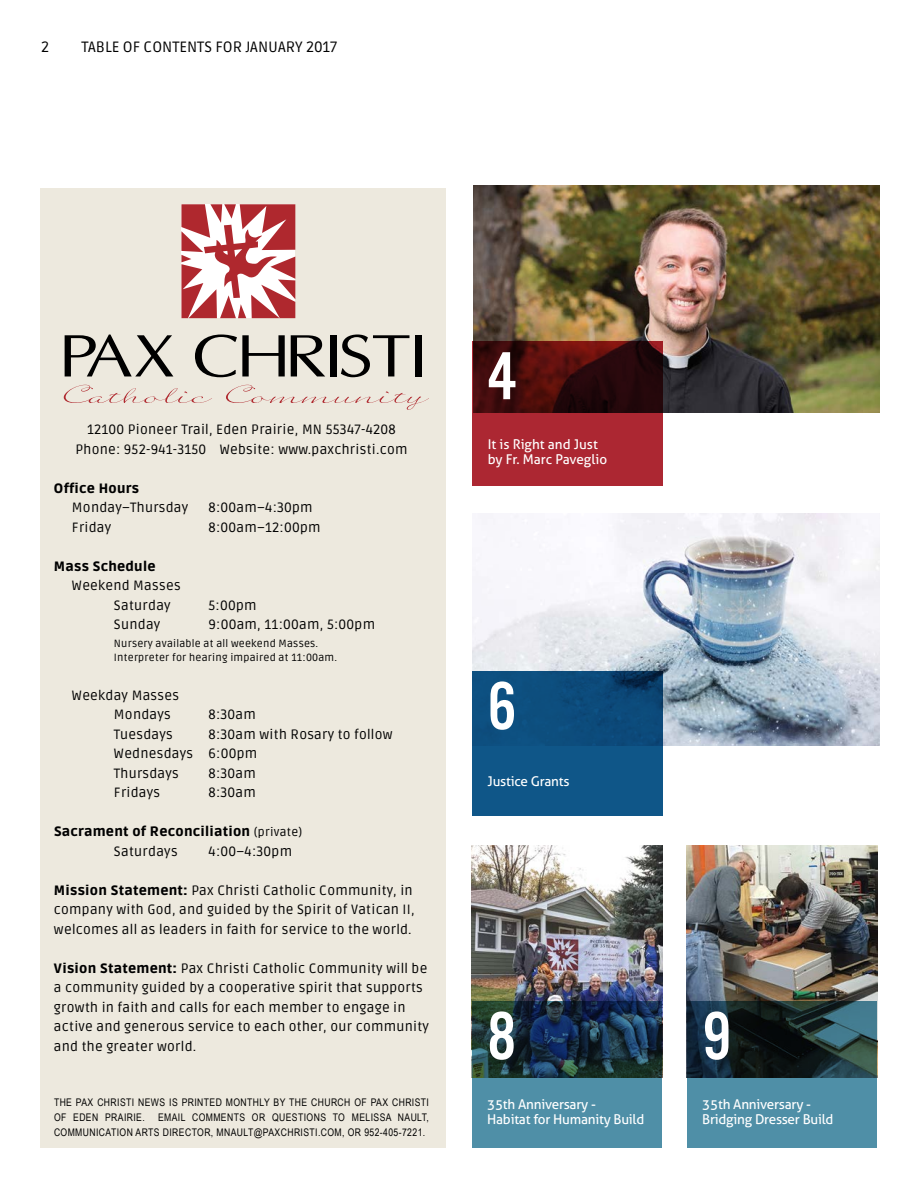
<style>
.page{position:relative;width:918px;height:1188px;background:#fff}
.page>*{position:absolute;margin:0;border:0;box-sizing:border-box;transform-origin:0 0}
.t1{font:70.5px "U.S.101";color:#fff}
.t2{font:15px "Ruda";color:#000}
.t3{font:13.5px/19.5px "Ruda";letter-spacing:.02em;color:#000}
.t4{font:13.5px/15px "Aller";letter-spacing:-.015em;color:#fff}
.t5{font:900 13.5px/19.5px "Ruda";letter-spacing:.02em;color:#000}
.t6{font:10.5px/15px "Arial Narrow";letter-spacing:.04em;color:#000}
.t7{font:10.5px/13.5px "Ruda";letter-spacing:.02em;color:#000}
.s1{font-weight:400;font-size:12px}
.s2{font-weight:400}
.s3{font-weight:900}
</style>
<div class="page">
<div style="left:40px;top:188px;width:406px;height:960px;background:#ede9de"></div>
<svg style="left:65px;top:335px;width:108px;height:41px"></svg>
<svg style="left:195px;top:335px;width:90px;height:42px"></svg>
<svg style="left:291px;top:335px;width:34px;height:41px"></svg>
<div style="left:330px;top:335px;width:6px;height:41px;background:#000"></div>
<svg style="left:341px;top:335px;width:68px;height:42px"></svg>
<div style="left:415px;top:335px;width:7px;height:41px;background:#000"></div>
<svg style="left:64px;top:385px;width:148px;height:18px"></svg>
<svg style="left:226px;top:385px;width:203px;height:25px"></svg>
<svg style="left:181px;top:204px;width:114px;height:114px;background:#d48d90"></svg>
<img style="left:472px;top:845px;width:190px;height:232px">
<img style="left:687px;top:845px;width:191px;height:232px">
<img style="left:472px;top:513px;width:407px;height:233px">
<img style="left:473px;top:185px;width:406px;height:228px">
<svg style="left:472px;top:1001px;width:189px;height:147px;background:#335f73"></svg>
<svg style="left:687px;top:1001px;width:189px;height:147px;background:#335d6c"></svg>
<div style="left:472px;top:671px;width:190px;height:144px;background:#0f5688"></div>
<svg style="left:472px;top:341px;width:190px;height:144px;background:#74191f"></svg>
<p class="t2" style="left:41px;top:39px;width:10px">2</p>
<p class="t2" style="left:82px;top:39px;width:257px">TABLE OF CONTENTS FOR JANUARY 2017</p>
<p class="t3" style="left:75px;top:420px;width:334px;text-align:center">12100 Pioneer Trail, Eden Prairie, MN 55347-4208<br>Phone: 952-941-3150 Website: www.paxchristi.com</p>
<p class="t5" style="left:54px;top:479px;width:87px">Office Hours</p>
<p class="t3" style="left:72px;top:498px;width:118px">Monday–Thursday</p>
<p class="t3" style="left:208px;top:498px;width:106px">8:00am–4:30pm</p>
<p class="t3" style="left:72px;top:518px;width:41px">Friday</p>
<p class="t3" style="left:208px;top:518px;width:114px">8:00am–12:00pm</p>
<p class="t5" style="left:54px;top:557px;width:103px">Mass Schedule</p>
<p class="t3" style="left:114px;top:576px;width:68px;text-indent:-42px">Weekend Masses<br>Saturday</p>
<p class="t3" style="left:208px;top:596px;width:50px">5:00pm</p>
<p class="t3" style="left:114px;top:615px;width:48px">Sunday</p>
<p class="t3" style="left:208px;top:615px;width:168px">9:00am, 11:00am, 5:00pm</p>
<p class="t7" style="left:114px;top:637px;width:225px">Nursery available at all weekend Masses.<br>Interpreter for hearing impaired at 11:00am.</p>
<p class="t3" style="left:114px;top:686px;width:67px;text-indent:-42px">Weekday Masses<br>Mondays</p>
<p class="t3" style="left:208px;top:705px;width:49px">8:30am</p>
<p class="t3" style="left:114px;top:725px;width:280px;text-indent:94px">8:30am with Rosary to follow<br>Wednesdays 6:00pm<br>Thursdays</p>
<p class="t3" style="left:114px;top:725px;width:60px">Tuesdays</p>
<p class="t3" style="left:208px;top:764px;width:49px">8:30am</p>
<p class="t3" style="left:114px;top:783px;width:48px">Fridays</p>
<p class="t3" style="left:208px;top:783px;width:49px">8:30am</p>
<p class="t5" style="left:114px;top:822px;width:190px;text-indent:-60px">Sacrament of Reconciliation <span class="s1">(private)<br></span><span class="s2">Saturdays</span></p>
<p class="t3" style="left:208px;top:842px;width:85px">4:00–4:30pm</p>
<p class="t3" style="left:54px;top:881px;width:362px"><span class="s3">Mission Statement:</span> Pax Christi Catholic Community, in company with God, and guided by the Spirit of Vatican II, welcomes all as leaders in faith for service to the world.</p>
<p class="t3" style="left:54px;top:959px;width:376px"><span class="s3">Vision Statement:</span> Pax Christi Catholic Community will be a community guided by a cooperative spirit that supports growth in faith and calls for each member to engage in active and generous service to each other, our community and the greater world.</p>
<p class="t6" style="left:54px;top:1094px;width:377px">THE PAX CHRISTI NEWS IS PRINTED MONTHLY BY THE CHURCH OF PAX CHRISTI<br>OF EDEN PRAIRIE.</p>
<p class="t6" style="left:54px;top:1109px;width:376px;text-indent:104px">EMAIL COMMENTS OR QUESTIONS TO MELISSA NAULT,<br>COMMUNICATION ARTS DIRECTOR, MNAULT@PAXCHRISTI.COM, OR 952-405-7221.</p>
<h1 class="t1" style="left:488px;top:339px;width:30px">4</h1>
<p class="t4" style="left:488px;top:437px;width:121px">It is Right and Just by Fr. Marc Paveglio</p>
<h1 class="t1" style="left:488px;top:668px;width:30px">6</h1>
<p class="t4" style="left:488px;top:774px;width:83px">Justice Grants</p>
<h1 class="t1" style="left:487px;top:999px;width:30px">8</h1>
<h1 class="t1" style="left:702px;top:999px;width:30px">9</h1>
<p class="t4" style="left:487px;top:1097px;width:159px">35th Anniversary -<br>Habitat for Humanity Build</p>
<p class="t4" style="left:702px;top:1097px;width:133px">35th Anniversary -<br>Bridging Dresser Build</p>
</div>
